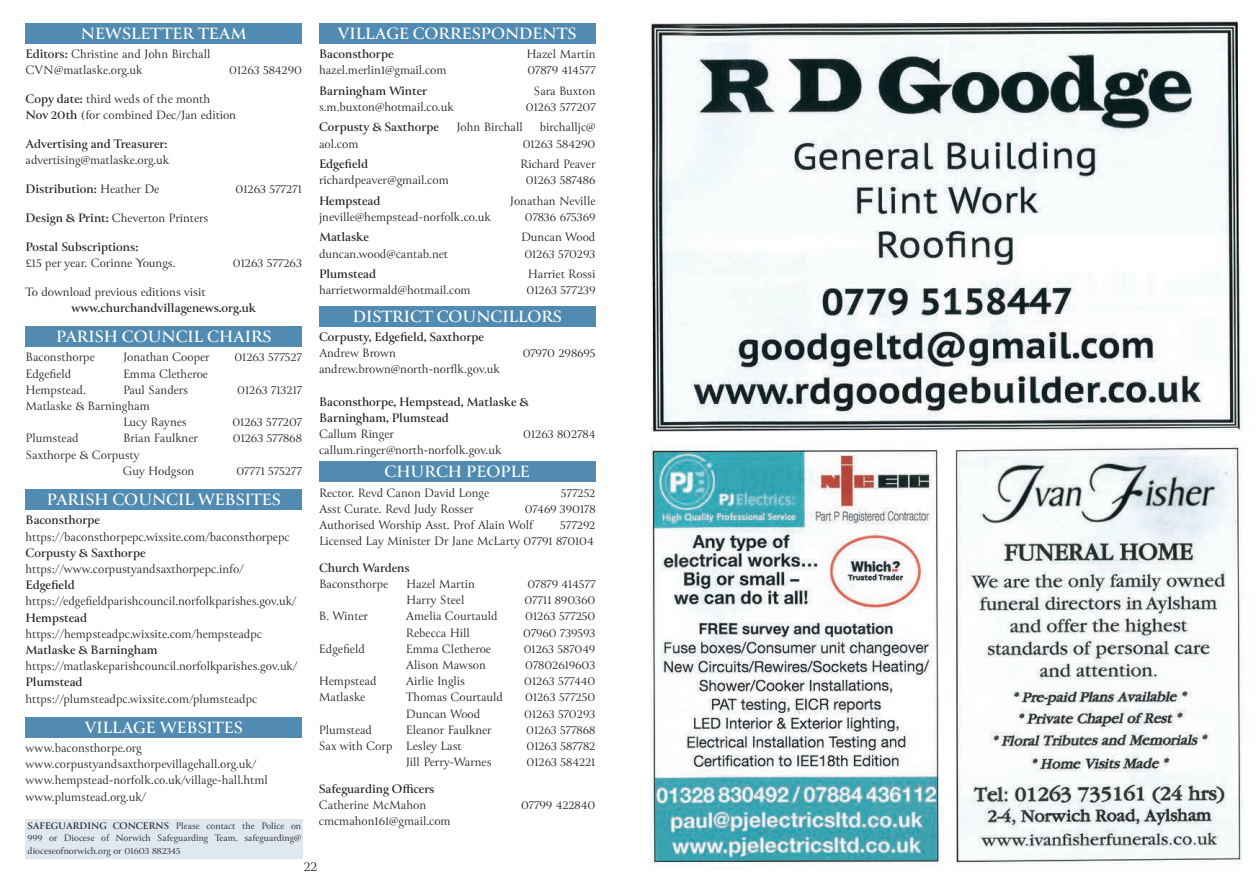
<style>
.page{position:relative;width:1259px;height:893px;background:#fff}
.page>*{position:absolute;margin:0;border:0;box-sizing:border-box;transform-origin:0 0}
.t1{font:700 18px "Canto";color:#fff}
.t2{font:15px "Canto";color:#231f20}
.t3{font:13.5px/16.2px "Canto";color:#231f20}
.t4{font:700 13.5px/28.8px "Canto";color:#231f20}
.t5{font:13.5px "Canto";letter-spacing:.02em;color:#231f20}
.t6{font:10.5px/12.6px "Canto";color:#231f20}
.s1{font-weight:700}
.s2{font-weight:400}
</style>
<div class="page">
<div style="left:26px;top:23px;width:276px;height:21px;background:#528bb2"></div>
<div style="left:26px;top:327px;width:276px;height:20px;background:#528bb2"></div>
<div style="left:26px;top:490px;width:276px;height:20px;background:#528bb2"></div>
<div style="left:26px;top:717px;width:276px;height:20px;background:#528bb2"></div>
<div style="left:319px;top:23px;width:276px;height:21px;background:#528bb2"></div>
<div style="left:319px;top:306px;width:276px;height:20px;background:#528bb2"></div>
<div style="left:319px;top:462px;width:276px;height:20px;background:#528bb2"></div>
<img style="left:650px;top:17px;width:594px;height:851px">
<div style="left:26px;top:820px;width:277px;height:39px;background:#dfe8f1"></div>
<h1 class="t1" style="left:81px;top:22px;width:167px">NEWSLETTER TEAM</h1>
<p class="t3" style="left:26px;top:47px;width:187px"><span class="s1">Editors:</span> Christine and John Birchall<br>CVN@matlaske.org.uk</p>
<p class="t3" style="left:229px;top:63px;width:74px">01263 584290</p>
<p class="t3" style="left:26px;top:92px;width:212px"><span class="s1">Copy date:</span> third weds of the month<br><span class="s1">Nov 20th</span> (for combined Dec/Jan edition</p>
<p class="t4" style="left:26px;top:129px;width:144px">Advertising and Treasurer:</p>
<p class="t3" style="left:26px;top:147px;width:145px;line-height:28.8px">advertising@matlaske.org.uk<br><span class="s1">Distribution:</span> Heather De</p>
<p class="t3" style="left:236px;top:182px;width:68px">01263 577271</p>
<p class="t4" style="left:26px;top:203px;width:184px">Design &amp; Print: <span class="s2">Cheverton Printers<br></span>Postal Subscriptions:</p>
<p class="t3" style="left:26px;top:256px;width:152px">£15 per year. Corinne Youngs.</p>
<p class="t3" style="left:233px;top:256px;width:70px">01263 577263</p>
<p class="t3" style="left:26px;top:284px;width:181px">To download previous editions visit</p>
<p class="t4" style="left:71px;top:293px;width:186px">www.churchandvillagenews.org.uk</p>
<h1 class="t1" style="left:56px;top:325px;width:217px">PARISH COUNCIL CHAIRS</h1>
<p class="t3" style="left:26px;top:350px;width:71px">Baconsthorpe</p>
<p class="t3" style="left:123px;top:350px;width:88px">Jonathan Cooper</p>
<p class="t3" style="left:234px;top:350px;width:69px">01263 577527</p>
<p class="t3" style="left:25px;top:366px;width:47px">Edgefield</p>
<p class="t3" style="left:123px;top:366px;width:87px">Emma Cletheroe</p>
<p class="t3" style="left:25px;top:383px;width:62px">Hempstead.</p>
<p class="t3" style="left:123px;top:383px;width:67px">Paul Sanders</p>
<p class="t3" style="left:237px;top:383px;width:66px">01263 713217</p>
<p class="t3" style="left:123px;top:399px;width:65px;text-indent:-97px">Matlaske &amp; Barningham<br>Lucy Raynes</p>
<p class="t3" style="left:232px;top:415px;width:71px">01263 577207</p>
<p class="t3" style="left:25px;top:431px;width:55px">Plumstead</p>
<p class="t3" style="left:123px;top:431px;width:76px">Brian Faulkner</p>
<p class="t3" style="left:233px;top:431px;width:71px">01263 577868</p>
<p class="t3" style="left:123px;top:447px;width:73px;text-indent:-97px">Saxthorpe &amp; Corpusty<br>Guy Hodgson</p>
<p class="t5" style="left:236px;top:462px;width:67px">07771 575277</p>
<h1 class="t1" style="left:47px;top:488px;width:236px">PARISH COUNCIL WEBSITES</h1>
<p class="t4" style="left:26px;top:505px;width:76px">Baconsthorpe</p>
<p class="t3" style="left:26px;top:529px;width:265px">https://baconsthorpepc.wixsite.com/baconsthorpepc</p>
<p class="t4" style="left:26px;top:538px;width:121px">Corpusty &amp; Saxthorpe</p>
<p class="t3" style="left:26px;top:562px;width:220px">https://www.corpustyandsaxthorpepc.info/</p>
<p class="t4" style="left:26px;top:570px;width:51px">Edgefield</p>
<p class="t3" style="left:26px;top:594px;width:272px">https://edgefieldparishcouncil.norfolkparishes.gov.uk/</p>
<p class="t4" style="left:26px;top:602px;width:63px">Hempstead</p>
<p class="t3" style="left:26px;top:627px;width:238px">https://hempsteadpc.wixsite.com/hempsteadpc</p>
<p class="t4" style="left:26px;top:635px;width:134px">Matlaske &amp; Barningham</p>
<p class="t3" style="left:26px;top:659px;width:273px">https://matlaskeparishcouncil.norfolkparishes.gov.uk/</p>
<p class="t4" style="left:26px;top:667px;width:59px">Plumstead</p>
<p class="t3" style="left:26px;top:691px;width:233px">https://plumsteadpc.wixsite.com/plumsteadpc</p>
<h1 class="t1" style="left:85px;top:716px;width:160px">VILLAGE WEBSITES</h1>
<p class="t3" style="left:26px;top:741px;width:244px">www.baconsthorpe.org www.corpustyandsaxthorpevillagehall.org.uk/ www.hempstead-norfolk.co.uk/village-hall.html www.plumstead.org.uk/</p>
<h1 class="t1" style="left:338px;top:22px;width:240px">VILLAGE CORRESPONDENTS</h1>
<p class="t4" style="left:319px;top:39px;width:76px">Baconsthorpe</p>
<p class="t3" style="left:526px;top:47px;width:70px">Hazel Martin</p>
<p class="t3" style="left:319px;top:63px;width:129px">hazel.merlin1@gmail.com</p>
<p class="t3" style="left:527px;top:63px;width:69px">07879 414577</p>
<p class="t4" style="left:319px;top:76px;width:110px">Barningham Winter</p>
<p class="t3" style="left:533px;top:84px;width:63px">Sara Buxton</p>
<p class="t3" style="left:319px;top:100px;width:136px">s.m.buxton@hotmail.co.uk</p>
<p class="t3" style="left:526px;top:100px;width:71px">01263 577207</p>
<p class="t4" style="left:319px;top:112px;width:121px">Corpusty &amp; Saxthorpe</p>
<p class="t3" style="left:456px;top:120px;width:68px">John Birchall</p>
<p class="t3" style="left:540px;top:120px;width:57px">birchalljc@</p>
<p class="t3" style="left:319px;top:136px;width:41px">aol.com</p>
<p class="t3" style="left:523px;top:136px;width:74px">01263 584290</p>
<p class="t4" style="left:319px;top:149px;width:51px">Edgefield</p>
<p class="t3" style="left:520px;top:157px;width:77px">Richard Peaver</p>
<p class="t3" style="left:319px;top:173px;width:131px">richardpeaver@gmail.com</p>
<p class="t3" style="left:526px;top:173px;width:71px">01263 587486</p>
<p class="t4" style="left:319px;top:186px;width:63px">Hempstead</p>
<p class="t3" style="left:510px;top:194px;width:87px">Jonathan Neville</p>
<p class="t3" style="left:319px;top:210px;width:173px">jneville@hempstead-norfolk.co.uk</p>
<p class="t3" style="left:525px;top:210px;width:72px">07836 675369</p>
<p class="t4" style="left:319px;top:222px;width:51px">Matlaske</p>
<p class="t3" style="left:521px;top:230px;width:76px">Duncan Wood</p>
<p class="t3" style="left:319px;top:246px;width:131px">duncan.wood@cantab.net</p>
<p class="t3" style="left:524px;top:246px;width:73px">01263 570293</p>
<p class="t4" style="left:319px;top:259px;width:59px">Plumstead</p>
<p class="t3" style="left:528px;top:267px;width:69px">Harriet Rossi</p>
<p class="t3" style="left:319px;top:283px;width:153px">harrietwormald@hotmail.com</p>
<p class="t3" style="left:526px;top:283px;width:70px">01263 577239</p>
<h1 class="t1" style="left:353px;top:305px;width:211px">DISTRICT COUNCILLORS</h1>
<p class="t4" style="left:319px;top:322px;width:166px">Corpusty, Edgefield, Saxthorpe</p>
<p class="t3" style="left:319px;top:346px;width:78px">Andrew Brown</p>
<p class="t3" style="left:523px;top:346px;width:74px">07970 298695</p>
<p class="t3" style="left:319px;top:362px;width:182px">andrew.brown@north-norflk.gov.uk</p>
<p class="t4" style="left:319px;top:393px;width:211px;line-height:16.2px">Baconsthorpe, Hempstead, Matlaske &amp;<br>Barningham, Plumstead</p>
<p class="t3" style="left:319px;top:427px;width:76px">Callum Ringer</p>
<p class="t3" style="left:523px;top:427px;width:74px">01263 802784</p>
<p class="t3" style="left:319px;top:443px;width:184px">callum.ringer@north-norfolk.gov.uk</p>
<h1 class="t1" style="left:384px;top:461px;width:147px">CHURCH PEOPLE</h1>
<p class="t3" style="left:319px;top:485px;width:172px">Rector. Revd Canon David Longe</p>
<p class="t3" style="left:561px;top:485px;width:36px">577252</p>
<p class="t3" style="left:319px;top:501px;width:156px">Asst Curate. Revd Judy Rosser</p>
<p class="t3" style="left:319px;top:501px;width:278px;text-indent:206px">07469 390178<br>Authorised Worship Asst. Prof Alain Wolf</p>
<p class="t3" style="left:319px;top:518px;width:278px;text-align:right">577292<br>Licensed Lay Minister Dr Jane McLarty 07791 870104</p>
<p class="t4" style="left:319px;top:553px;width:92px">Church Wardens</p>
<p class="t3" style="left:319px;top:577px;width:71px">Baconsthorpe</p>
<p class="t3" style="left:406px;top:577px;width:70px">Hazel Martin</p>
<p class="t3" style="left:527px;top:577px;width:69px">07879 414577</p>
<p class="t3" style="left:406px;top:593px;width:60px">Harry Steel</p>
<p class="t3" style="left:524px;top:593px;width:72px">07711 890360</p>
<p class="t3" style="left:319px;top:609px;width:51px">B. Winter</p>
<p class="t3" style="left:406px;top:609px;width:93px">Amelia Courtauld</p>
<p class="t3" style="left:525px;top:609px;width:72px">01263 577250</p>
<p class="t3" style="left:406px;top:625px;width:65px">Rebecca Hill</p>
<p class="t3" style="left:523px;top:625px;width:74px">07960 739593</p>
<p class="t3" style="left:319px;top:642px;width:47px">Edgefield</p>
<p class="t3" style="left:406px;top:642px;width:87px">Emma Cletheroe</p>
<p class="t3" style="left:524px;top:642px;width:73px">01263 587049</p>
<p class="t3" style="left:406px;top:658px;width:81px">Alison Mawson</p>
<p class="t3" style="left:525px;top:658px;width:72px">07802619603</p>
<p class="t3" style="left:319px;top:674px;width:59px">Hempstead</p>
<p class="t3" style="left:406px;top:674px;width:61px">Airlie Inglis</p>
<p class="t3" style="left:524px;top:674px;width:73px">01263 577440</p>
<p class="t3" style="left:319px;top:690px;width:48px">Matlaske</p>
<p class="t3" style="left:406px;top:690px;width:99px">Thomas Courtauld</p>
<p class="t3" style="left:525px;top:690px;width:72px">01263 577250</p>
<p class="t3" style="left:406px;top:706px;width:76px">Duncan Wood</p>
<p class="t3" style="left:524px;top:706px;width:73px">01263 570293</p>
<p class="t3" style="left:319px;top:723px;width:55px">Plumstead</p>
<p class="t3" style="left:406px;top:723px;width:87px">Eleanor Faulkner</p>
<p class="t3" style="left:526px;top:723px;width:71px">01263 577868</p>
<p class="t3" style="left:319px;top:739px;width:144px">Sax with Corp Lesley Last</p>
<p class="t3" style="left:526px;top:739px;width:70px">01263 587782</p>
<p class="t3" style="left:406px;top:755px;width:87px">Jill Perry-Warnes</p>
<p class="t3" style="left:526px;top:755px;width:70px">01263 584221</p>
<p class="t4" style="left:319px;top:774px;width:117px">Safeguarding Officers</p>
<p class="t3" style="left:319px;top:798px;width:109px">Catherine McMahon</p>
<p class="t3" style="left:521px;top:798px;width:76px">07799 422840</p>
<p class="t6" style="left:28px;top:820px;width:275px"><span class="s1">SAFEGUARDING CONCERNS</span> Please contact the Police on</p>
<p class="t3" style="left:319px;top:814px;width:133px">cmcmahon161@gmail.com</p>
<p class="t6" style="left:28px;top:833px;width:275px">999 or Diocese of Norwich Safeguarding Team. safeguarding@ dioceseofnorwich.org or 01603 882345</p>
<p class="t2" style="left:304px;top:857px;width:15px">22</p>
</div>
